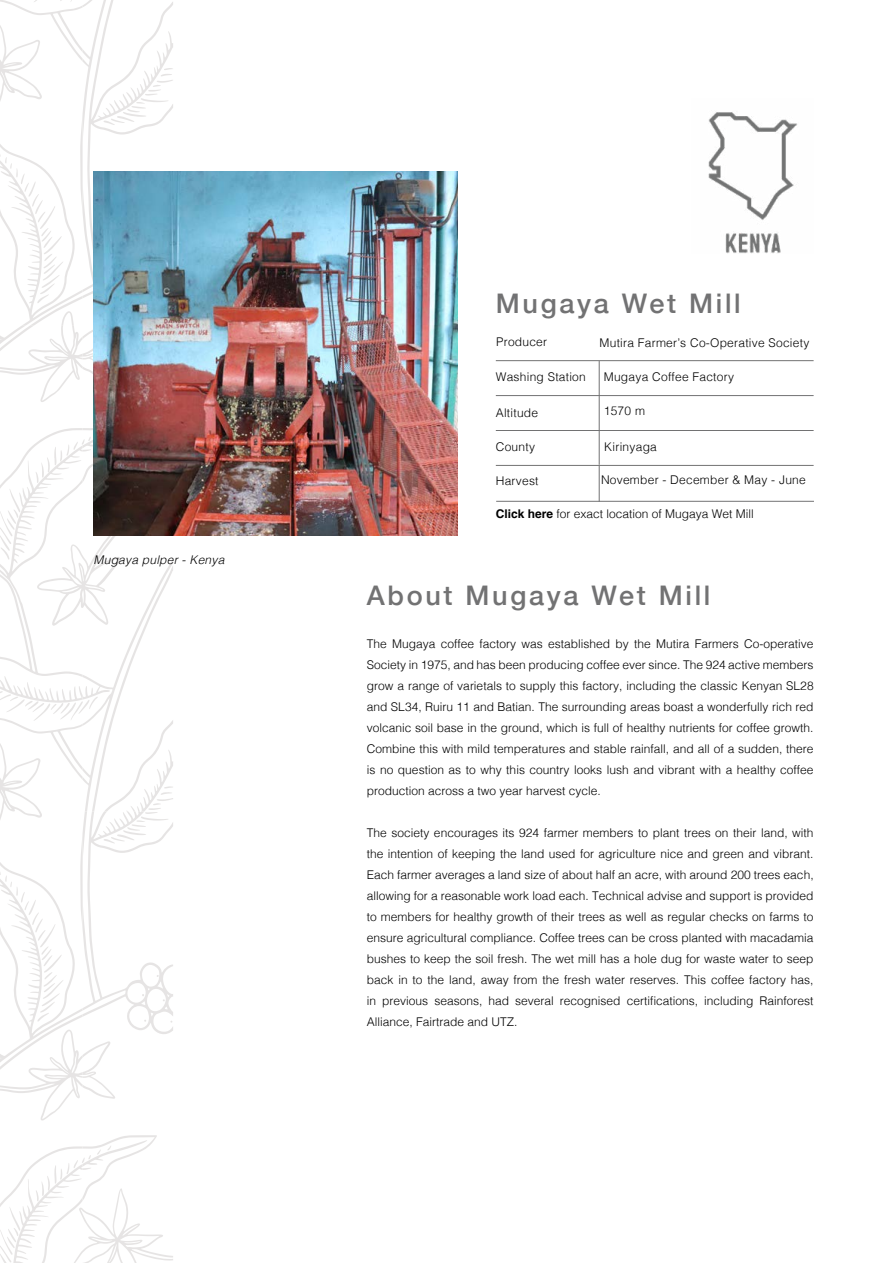
<style>
.page{position:relative;width:893px;height:1263px;background:#fff}
.page>*{position:absolute;margin:0;border:0;box-sizing:border-box;transform-origin:0 0}
.t1{font:500 27px "Helvetica Neue";letter-spacing:.1em;color:#727273}
.t2{font:300 12px/21px "Helvetica";letter-spacing:.02em;color:#000;text-align:justify}
.t3{font:300 12px "Helvetica";color:#000}
.t4{font:italic 300 12px "Helvetica";letter-spacing:.02em;color:#000}
.s1{font-weight:700}
</style>
<div class="page">
<hr style="left:496px;top:430px;width:318px;height:1px;background:#727273">
<hr style="left:496px;top:395px;width:318px;height:1px;background:#727273">
<hr style="left:496px;top:465px;width:318px;height:1px;background:#727273">
<hr style="left:496px;top:360px;width:318px;height:1px;background:#727273">
<svg style="left:0;top:0;width:173px;height:350px"></svg>
<svg style="left:0;top:350px;width:173px;height:913px"></svg>
<svg style="left:0;top:461px;width:61px;height:758px"></svg>
<svg style="left:0;top:740px;width:42px;height:93px"></svg>
<svg style="left:0;top:22px;width:42px;height:93px"></svg>
<svg style="left:104px;top:68px;width:69px;height:57px"></svg>
<svg style="left:104px;top:786px;width:69px;height:57px"></svg>
<svg style="left:0;top:691px;width:98px;height:30px"></svg>
<svg style="left:0;top:1206px;width:20px;height:57px"></svg>
<svg style="left:36px;top:1145px;width:137px;height:118px"></svg>
<svg style="left:0;top:489px;width:20px;height:71px"></svg>
<svg style="left:36px;top:427px;width:137px;height:199px"></svg>
<svg style="left:33px;top:0;width:17px;height:2px"></svg>
<svg style="left:60px;top:0;width:23px;height:2px"></svg>
<svg style="left:0;top:870px;width:63px;height:151px"></svg>
<svg style="left:0;top:152px;width:63px;height:151px"></svg>
<img style="left:94px;top:171px;width:364px;height:365px">
<hr style="left:599px;top:361px;width:1px;height:104px;background:#727273">
<img style="left:708px;top:112px;width:90px;height:142px">
<hr style="left:599px;top:466px;width:1px;height:36px;background:#727273">
<hr style="left:496px;top:501px;width:318px;height:1px;background:#727273">
<p class="t4" style="left:94px;top:549px;width:132px">Mugaya pulper - Kenya</p>
<h1 class="t1" style="left:496px;top:281px;width:246px">Mugaya Wet Mill</h1>
<p class="t2" style="left:496px;top:330px;width:53px">Producer</p>
<p class="t2" style="left:600px;top:331px;width:211px">Mutira Farmer’s Co-Operative Society</p>
<p class="t2" style="left:496px;top:365px;width:92px">Washing Station</p>
<p class="t2" style="left:604px;top:365px;width:132px">Mugaya Coffee Factory</p>
<p class="t2" style="left:496px;top:401px;width:44px">Altitude</p>
<p class="t2" style="left:604px;top:399px;width:43px">1570 m</p>
<p class="t2" style="left:496px;top:436px;width:41px">County</p>
<p class="t2" style="left:604px;top:436px;width:54px">Kirinyaga</p>
<p class="t2" style="left:496px;top:469px;width:44px">Harvest</p>
<p class="t2" style="left:601px;top:468px;width:206px">November - December &amp; May - June</p>
<p class="t3" style="left:496px;top:504px;width:260px"><span class="s1">Click here</span> for exact location of Mugaya Wet Mill</p>
<h1 class="t1" style="left:367px;top:574px;width:345px">About Mugaya Wet Mill</h1>
<p class="t2" style="left:367px;top:633px;width:448px">The Mugaya coffee factory was established by the Mutira Farmers Co-operative Society in 1975, and has been producing coffee ever since. The 924 active members grow a range of varietals to supply this factory, including the classic Kenyan SL28 and SL34, Ruiru 11 and Batian. The surrounding areas boast a wonderfully rich red volcanic soil base in the ground, which is full of healthy nutrients for coffee growth.<br>Combine this with mild temperatures and stable rainfall, and all of a sudden, there is no question as to why this country looks lush and vibrant with a healthy coffee production across a two year harvest cycle.</p>
<p class="t2" style="left:367px;top:822px;width:448px">The society encourages its 924 farmer members to plant trees on their land, with the intention of keeping the land used for agriculture nice and green and vibrant.<br>Each farmer averages a land size of about half an acre, with around 200 trees each, allowing for a reasonable work load each. Technical advise and support is provided to members for healthy growth of their trees as well as regular checks on farms to ensure agricultural compliance. Coffee trees can be cross planted with macadamia bushes to keep the soil fresh. The wet mill has a hole dug for waste water to seep back in to the land, away from the fresh water reserves. This coffee factory has, in previous seasons, had several recognised certifications, including Rainforest Alliance, Fairtrade and UTZ.</p>
</div>
